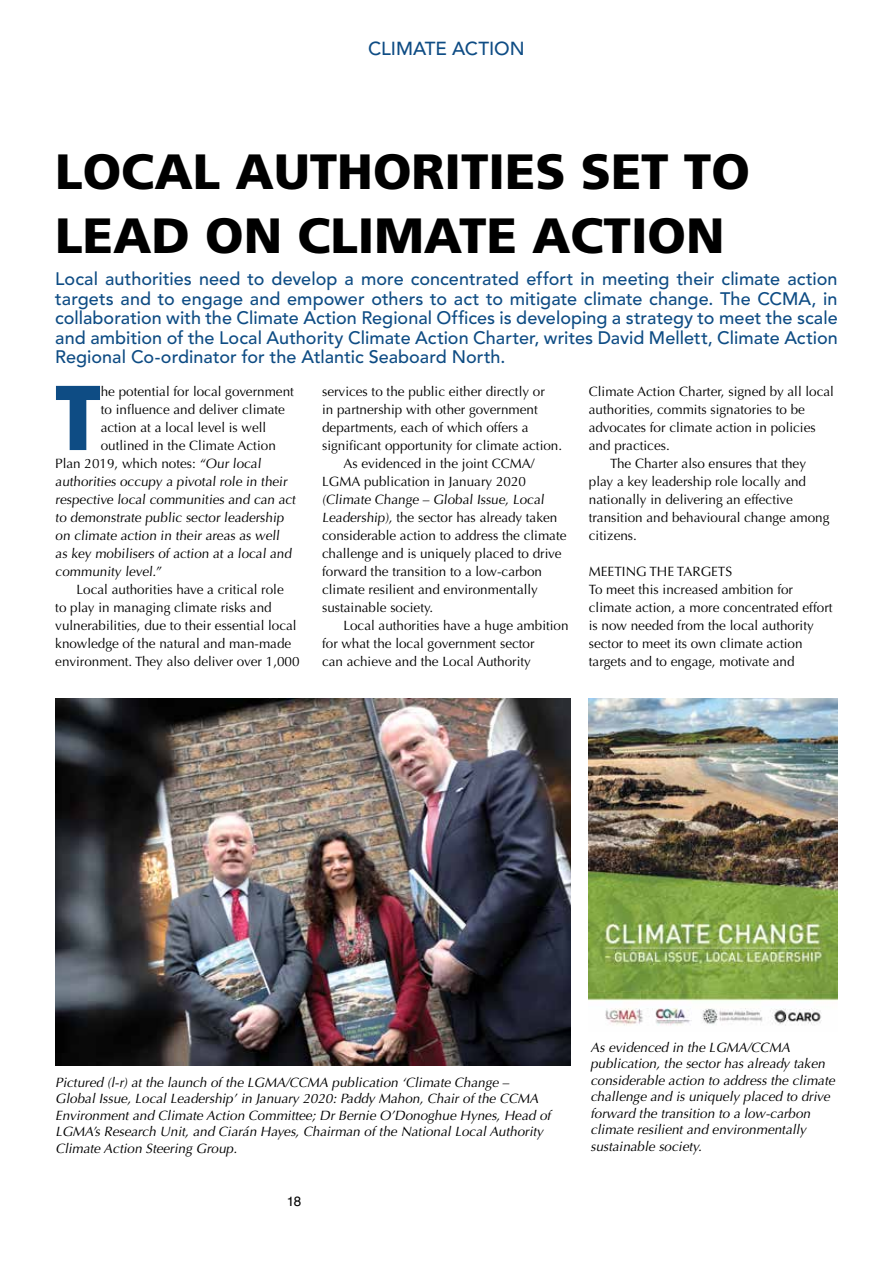
<style>
.page{position:relative;width:893px;height:1263px;background:#fff}
.page>*{position:absolute;margin:0;border:0;box-sizing:border-box;transform-origin:0 0}
.t1{font:700 85.05px "Futura";color:#0e4c84}
.t2{font:900 49.5px/64.5px "Frutiger";color:#000}
.t3{font:500 18.75px "Avenir LT Std";letter-spacing:-.005em;color:#0e4c84}
.t4{font:500 18px/19.5px "Avenir LT Std";color:#0e4c84;text-align:justify}
.t5{font:13.5px/18px "Optima";color:#000}
.t6{font:italic 13.5px/16.5px "Optima";color:#000}
.t7{font:13.5px "Helvetica";color:#000}
</style>
<div class="page">
<img style="left:588px;top:699px;width:250px;height:327px">
<img style="left:55px;top:699px;width:516px;height:366px">
<h3 class="t3" style="left:368px;top:38px;width:158px">CLIMATE ACTION</h3>
<h2 class="t2" style="left:55px;top:138px;width:696px">LOCAL AUTHORITIES SET TO<br>LEAD ON CLIMATE ACTION</h2>
<p class="t4" style="left:55px;top:270px;width:784px">Local authorities need to develop a more concentrated effort in meeting their climate action targets and to engage and empower others to act to mitigate climate change. The CCMA, in collaboration with the Climate Action Regional Offices is developing a strategy to meet the scale and ambition of the Local Authority Climate Action Charter, writes David Mellett, Climate Action Regional Co-ordinator for the Atlantic Seaboard North.</p>
<h1 class="t1" style="left:55px;top:357px;width:47px">T</h1>
<p class="t5" style="left:101px;top:383px;width:195px">he potential for local government</p>
<p class="t5" style="left:101px;top:401px;width:186px">to influence and deliver climate</p>
<p class="t5" style="left:101px;top:419px;width:167px">action at a local level is well</p>
<p class="t5" style="left:101px;top:437px;width:177px">outlined in the Climate Action</p>
<p class="t5" style="left:55px;top:455px;width:209px">Plan 2019, which notes: “Our local</p>
<p class="t5" style="left:55px;top:473px;width:235px">authorities occupy a pivotal role in their</p>
<p class="t5" style="left:55px;top:491px;width:244px">respective local communities and can act</p>
<p class="t5" style="left:55px;top:509px;width:232px">to demonstrate public sector leadership</p>
<p class="t5" style="left:55px;top:527px;width:228px">on climate action in their areas as well</p>
<p class="t5" style="left:55px;top:545px;width:240px">as key mobilisers of action at a local and</p>
<p class="t5" style="left:55px;top:563px;width:110px">community level.”</p>
<p class="t5" style="left:77px;top:581px;width:209px">Local authorities have a critical role</p>
<p class="t5" style="left:55px;top:599px;width:218px">to play in managing climate risks and</p>
<p class="t5" style="left:55px;top:617px;width:243px">vulnerabilities, due to their essential local</p>
<p class="t5" style="left:55px;top:635px;width:238px">knowledge of the natural and man-made</p>
<p class="t5" style="left:55px;top:653px;width:246px">environment. They also deliver over 1,000</p>
<p class="t5" style="left:322px;top:383px;width:224px">services to the public either directly or</p>
<p class="t5" style="left:322px;top:401px;width:217px">in partnership with other government</p>
<p class="t5" style="left:322px;top:419px;width:208px">departments, each of which offers a</p>
<p class="t5" style="left:322px;top:437px;width:242px">significant opportunity for climate action.</p>
<p class="t5" style="left:343px;top:455px;width:193px">As evidenced in the joint CCMA/</p>
<p class="t5" style="left:322px;top:473px;width:205px">LGMA publication in January 2020</p>
<p class="t5" style="left:322px;top:491px;width:225px">(Climate Change – Global Issue, Local</p>
<p class="t5" style="left:322px;top:509px;width:237px">Leadership), the sector has already taken</p>
<p class="t5" style="left:322px;top:527px;width:246px">considerable action to address the climate</p>
<p class="t5" style="left:322px;top:545px;width:241px">challenge and is uniquely placed to drive</p>
<p class="t5" style="left:322px;top:563px;width:222px">forward the transition to a low-carbon</p>
<p class="t5" style="left:322px;top:581px;width:217px">climate resilient and environmentally</p>
<p class="t5" style="left:322px;top:599px;width:113px">sustainable society.</p>
<p class="t5" style="left:343px;top:617px;width:227px">Local authorities have a huge ambition</p>
<p class="t5" style="left:322px;top:635px;width:214px">for what the local government sector</p>
<p class="t5" style="left:322px;top:653px;width:210px">can achieve and the Local Authority</p>
<p class="t5" style="left:589px;top:383px;width:247px">Climate Action Charter, signed by all local</p>
<p class="t5" style="left:589px;top:401px;width:218px">authorities, commits signatories to be</p>
<p class="t5" style="left:589px;top:419px;width:228px">advocates for climate action in policies</p>
<p class="t5" style="left:589px;top:437px;width:82px">and practices.</p>
<p class="t5" style="left:610px;top:455px;width:197px">The Charter also ensures that they</p>
<p class="t5" style="left:589px;top:473px;width:219px">play a key leadership role locally and</p>
<p class="t5" style="left:589px;top:491px;width:206px">nationally in delivering an effective</p>
<p class="t5" style="left:589px;top:509px;width:242px">transition and behavioural change among</p>
<p class="t5" style="left:589px;top:527px;width:50px">citizens.</p>
<p class="t5" style="left:589px;top:563px;width:245px">MEETING THE TARGETS<br>To meet this increased ambition for climate action, a more concentrated effort is now needed from the local authority sector to meet its own climate action targets and to engage, motivate and</p>
<p class="t6" style="left:55px;top:1074px;width:497px">Pictured (l-r) at the launch of the LGMA/CCMA publication ‘Climate Change – Global Issue, Local Leadership’ in January 2020: Paddy Mahon, Chair of the CCMA Environment and Climate Action Committee; Dr Bernie O’Donoghue Hynes, Head of LGMA’s Research Unit, and Ciarán Hayes, Chairman of the National LocalAuthority Climate Action Steering Group.</p>
<p class="t7" style="left:287px;top:1190px;width:16px">18</p>
<p class="t6" style="left:590px;top:1039px;width:249px">As evidenced in the LGMA/CCMA publication, the sector has already taken considerable action to address the climate challenge and is uniquely placed to drive forward the transition to a low-carbon climate resilient and environmentally sustainable society.</p>
</div>
